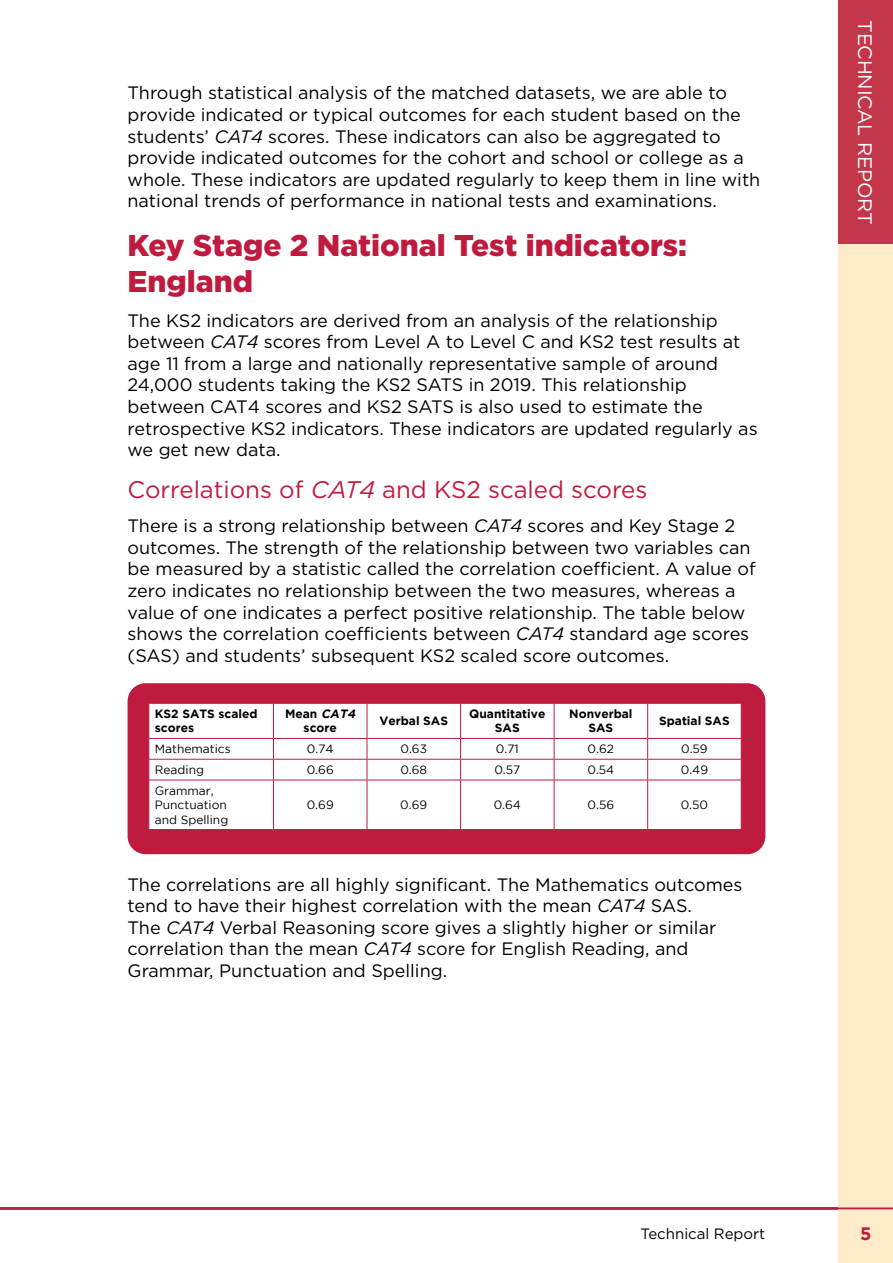
<style>
.page{position:relative;width:893px;height:1263px;background:#fff}
.page>*{position:absolute;margin:0;border:0;box-sizing:border-box;transform-origin:0 0}
.t1{font:900 30px/36px "Gotham";color:#bf1b3e}
.t2{font:24px "Gotham";color:#bf1b3e}
.t3{font:19.5px "Gotham";letter-spacing:-.01em;color:#fff}
.t4{font:18px/21.6px "Gotham";color:#000}
.t5{font:700 18px "Gotham";color:#bf1b3e}
.t6{font:15px "Gotham";color:#000}
.t7{font:12px/14.4px "Gotham";color:#000}
.t8{font:700 12px/14.4px "Gotham";color:#000;text-align:center}
.s1{font-style:italic}
</style>
<div class="page">
<div style="left:128px;top:683px;width:637px;height:171px;background:#bf1b3e;border-radius:18px"></div>
<div style="left:149px;top:704px;width:592px;height:125px;background:#fff"></div>
<hr style="left:273px;top:704px;width:1px;height:34px;background:#bf1b3e">
<hr style="left:367px;top:704px;width:1px;height:34px;background:#bf1b3e">
<hr style="left:460px;top:704px;width:1px;height:34px;background:#bf1b3e">
<hr style="left:554px;top:704px;width:1px;height:34px;background:#bf1b3e">
<hr style="left:647px;top:704px;width:1px;height:34px;background:#bf1b3e">
<hr style="left:148px;top:738px;width:125px;height:1px;background:#bf1b3e">
<hr style="left:273px;top:738px;width:94px;height:1px;background:#bf1b3e">
<hr style="left:367px;top:738px;width:94px;height:1px;background:#bf1b3e">
<hr style="left:461px;top:738px;width:93px;height:1px;background:#bf1b3e">
<hr style="left:554px;top:738px;width:94px;height:1px;background:#bf1b3e">
<hr style="left:648px;top:738px;width:94px;height:1px;background:#bf1b3e">
<hr style="left:148px;top:759px;width:125px;height:1px;background:#bf1b3e">
<svg style="left:148px;top:739px;width:1px;height:41px"></svg>
<hr style="left:273px;top:759px;width:94px;height:1px;background:#bf1b3e">
<svg style="left:273px;top:739px;width:1px;height:41px"></svg>
<hr style="left:367px;top:759px;width:94px;height:1px;background:#bf1b3e">
<svg style="left:367px;top:739px;width:1px;height:41px"></svg>
<hr style="left:461px;top:759px;width:93px;height:1px;background:#bf1b3e">
<svg style="left:460px;top:739px;width:1px;height:41px"></svg>
<hr style="left:554px;top:759px;width:94px;height:1px;background:#bf1b3e">
<svg style="left:554px;top:739px;width:1px;height:41px"></svg>
<hr style="left:648px;top:759px;width:94px;height:1px;background:#bf1b3e">
<svg style="left:647px;top:739px;width:1px;height:41px"></svg>
<svg style="left:741px;top:739px;width:1px;height:41px"></svg>
<hr style="left:148px;top:780px;width:125px;height:1px;background:#bf1b3e">
<hr style="left:273px;top:780px;width:94px;height:1px;background:#bf1b3e">
<hr style="left:273px;top:780px;width:1px;height:49px;background:#bf1b3e">
<hr style="left:367px;top:780px;width:94px;height:1px;background:#bf1b3e">
<hr style="left:367px;top:780px;width:1px;height:49px;background:#bf1b3e">
<hr style="left:461px;top:780px;width:93px;height:1px;background:#bf1b3e">
<hr style="left:460px;top:780px;width:1px;height:49px;background:#bf1b3e">
<hr style="left:554px;top:780px;width:94px;height:1px;background:#bf1b3e">
<hr style="left:554px;top:780px;width:1px;height:49px;background:#bf1b3e">
<hr style="left:648px;top:780px;width:94px;height:1px;background:#bf1b3e">
<hr style="left:647px;top:780px;width:1px;height:49px;background:#bf1b3e">
<div style="left:839px;top:243px;width:54px;height:1020px;background:#ffeaca"></div>
<div style="left:839px;top:0;width:54px;height:244px;background:#c4374b"></div>
<hr style="left:0;top:1208px;width:893px;height:1px;background:#bf1b3e">
<p class="t4" style="left:128px;top:82px;width:634px">Through statistical analysis of the matched datasets, we are able to provide indicated or typical outcomes for each student based on the students’ <span class="s1">CAT4</span> scores. These indicators can also be aggregated to provide indicated outcomes for the cohort and school or college as a whole. These indicators are updated regularly to keep them in line with national trends of performance in national tests and examinations.</p>
<h1 class="t1" style="left:128px;top:227px;width:561px">Key Stage 2 National Test indicators:<br>England</h1>
<p class="t4" style="left:128px;top:309px;width:632px">The KS2 indicators are derived from an analysis of the relationship between <span class="s1">CAT4</span> scores from Level A to Level C and KS2 test results at age 11 from a large and nationally representative sample of around 24,000 students taking the KS2 SATS in 2019. This relationship between CAT4 scores and KS2 SATS is also used to estimate the retrospective KS2 indicators. These indicators are updated regularly as we get new data.</p>
<h2 class="t2" style="left:128px;top:476px;width:521px">Correlations of <span class="s1">CAT4</span> and KS2 scaled scores</h2>
<p class="t4" style="left:128px;top:515px;width:629px">There is a strong relationship between <span class="s1">CAT4</span> scores and Key Stage 2 outcomes. The strength of the relationship between two variables can be measured by a statistic called the correlation coefficient. A value of zero indicates no relationship between the two measures, whereas a value of one indicates a perfect positive relationship. The table below shows the correlation coefficients between <span class="s1">CAT4</span> standard age scores (SAS) and students’ subsequent KS2 scaled score outcomes.</p>
<p class="t8" style="left:155px;top:706px;width:104px;text-align:left">KS2 SATS scaled scores</p>
<p class="t8" style="left:285px;top:706px;width:74px">Mean <span class="s1">CAT4 </span>score</p>
<p class="t8" style="left:379px;top:713px;width:70px">Verbal SAS</p>
<p class="t8" style="left:469px;top:706px;width:78px">Quantitative<br>SAS</p>
<p class="t8" style="left:569px;top:706px;width:65px">Nonverbal<br>SAS</p>
<p class="t8" style="left:659px;top:713px;width:72px">Spatial SAS</p>
<p class="t7" style="left:155px;top:741px;width:77px">Mathematics</p>
<p class="t7" style="left:307px;top:741px;width:28px">0.74</p>
<p class="t7" style="left:400px;top:741px;width:28px">0.63</p>
<p class="t7" style="left:496px;top:741px;width:24px">0.71</p>
<p class="t7" style="left:588px;top:741px;width:28px">0.62</p>
<p class="t7" style="left:681px;top:741px;width:28px">0.59</p>
<p class="t7" style="left:155px;top:762px;width:51px">Reading</p>
<p class="t7" style="left:307px;top:762px;width:29px">0.66</p>
<p class="t7" style="left:400px;top:762px;width:28px">0.68</p>
<p class="t7" style="left:494px;top:762px;width:28px">0.57</p>
<p class="t7" style="left:587px;top:762px;width:28px">0.54</p>
<p class="t7" style="left:681px;top:762px;width:29px">0.49</p>
<p class="t7" style="left:155px;top:783px;width:75px">Grammar,<br>Punctuation and Spelling</p>
<p class="t7" style="left:307px;top:797px;width:29px">0.69</p>
<p class="t7" style="left:400px;top:797px;width:29px">0.69</p>
<p class="t7" style="left:494px;top:797px;width:29px">0.64</p>
<p class="t7" style="left:588px;top:797px;width:28px">0.56</p>
<p class="t7" style="left:681px;top:797px;width:29px">0.50</p>
<p class="t4" style="left:128px;top:873px;width:616px">The correlations are all highly significant. The Mathematics outcomes tend to have their highest correlation with the mean <span class="s1">CAT4</span> SAS.<br>The <span class="s1">CAT4</span> Verbal Reasoning score gives a slightly higher or similar correlation than the mean <span class="s1">CAT4</span> score for English Reading, and Grammar, Punctuation and Spelling.</p>
<p class="t3" style="left:876px;top:20px;width:206px;rotate:90deg">TECHNICAL REPORT</p>
<p class="t6" style="left:641px;top:1225px;width:126px">Technical Report</p>
<p class="t5" style="left:860px;top:1223px;width:13px">5</p>
</div>
